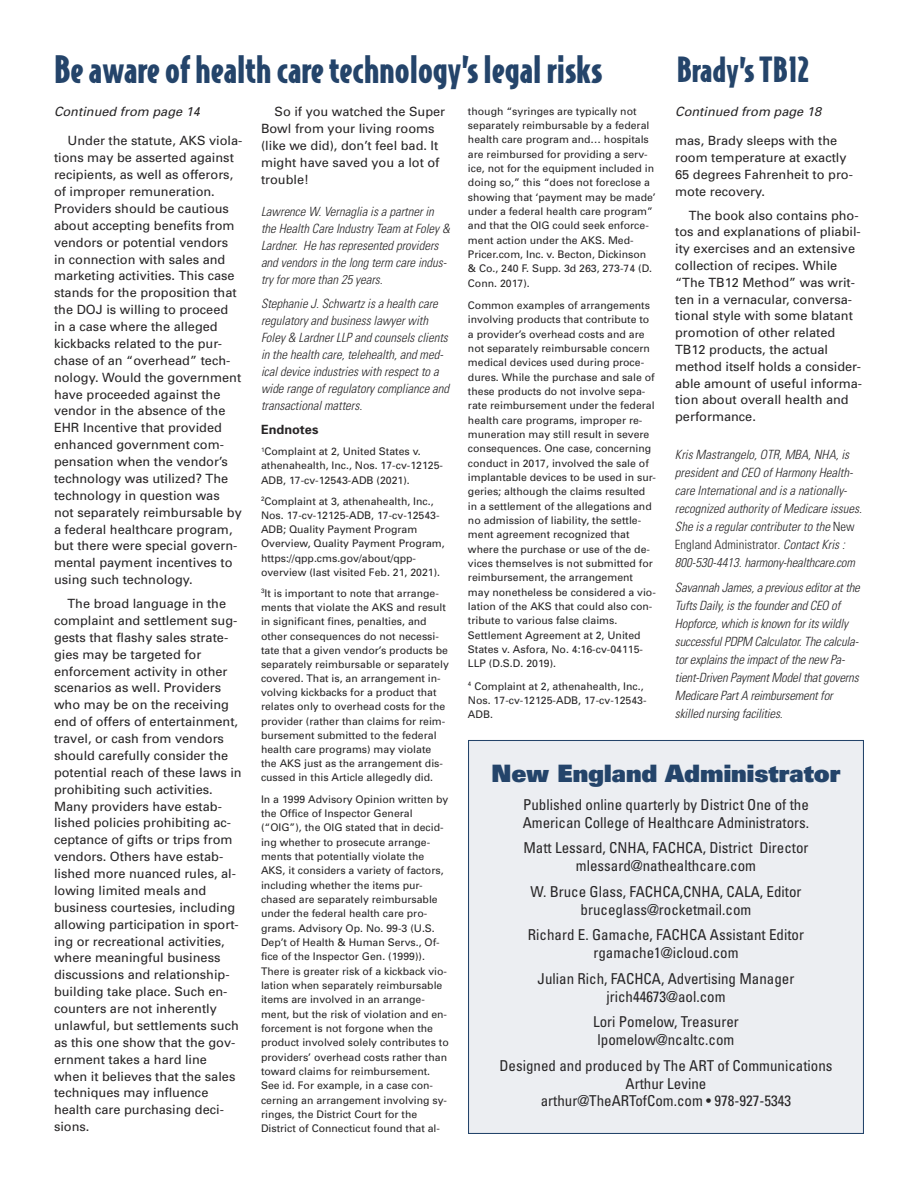
<style>
.page{position:relative;width:918px;height:1188px;background:#fff}
.page>*{position:absolute;margin:0;border:0;box-sizing:border-box;transform-origin:0 0}
.t1{font:900 36px "Bodega Sans";color:#24446a}
.t2{font:900 33px "Bodega Sans";color:#24446a}
.t3{font:900 24px "Univers";color:#24446a}
.t4{font:condensed 15px/17.7px "Univers";color:#272526;text-align:center}
.t5{font:12.75px/16.8px "Univers";color:#272526}
.t6{font:italic 300 condensed 12.75px/18px "Univers";color:#272526}
.t7{font:italic 12.75px "Univers";color:#272526}
.t8{font:700 12.75px "Univers";color:#272526}
.t9{font:10.5px/14.4px "Univers";color:#272526}
.s1{font-style:normal}
</style>
<div class="page">
<div style="left:469px;top:741px;width:394px;height:392px;background:#eceef2"></div>
<div style="left:468px;top:740px;width:396px;height:394px;border:1px solid #24446a"></div>
<p class="t1" style="left:54px;top:49px;width:550px">Be aware of health care technology’s legal risks</p>
<p class="t7" style="left:54px;top:107px;width:150px">Continued from page 14</p>
<p class="t2" style="left:677px;top:51px;width:134px">Brady’s TB12</p>
<p class="t7" style="left:675px;top:107px;width:150px">Continued from page 18</p>
<p class="t5" style="left:261px;top:105px;width:186px;text-indent:14px">So if you watched the Super<br>Bowl from your living rooms (like we did), don’t feel bad. It might have saved you a lot of trouble!</p>
<p class="t6" style="left:261px;top:204px;width:193px;line-height:17px">Lawrence W.Vernaglia is a partnerin the Health Care Industry Team atFoley &amp; Lardner. He has represented providers and vendors in the long term care indus&shy;try formore than 25 years.</p>
<p class="t6" style="left:261px;top:296px;width:192px;line-height:17px">Stephanie J.Schwartzis a health care regulatory and business lawyerwith Foley &amp; LardnerLLP and counsels clients in the health care,telehealth,and med&shy;icaldevice industries with respectto a wide range ofregulatory compliance and transactionalmatters.</p>
<p class="t8" style="left:261px;top:425px;width:59px">Endnotes</p>
<p class="t9" style="left:261px;top:445px;width:184px"><sup>1</sup>Complaint at 2, United States v. athenahealth, Inc., Nos. 17-cv-12125-<br>ADB, 17-cv-12543-ADB (2021).</p>
<p class="t9" style="left:261px;top:495px;width:185px"><sup>2</sup>Complaint at 3, athenahealth, Inc., Nos. 17-cv-12125-ADB, 17-cv-12543- ADB; Quality Payment Program Overview, Quality Payment Program, https://qpp.cms.gov/about/qpp&shy;overview (last visited Feb. 21, 2021).</p>
<p class="t9" style="left:261px;top:587px;width:189px"><sup>3</sup>It is important to note that arrange&shy;ments that violate the AKS and result in significant fines, penalties, and other consequences do not necessi&shy;tate that a given vendor’s products be separately reimbursable or separately covered. That is, an arrangement in&shy;volving kickbacks for a product that relates only to overhead costs for the provider (rather than claims for reim&shy;bursement submitted to the federal health care programs) may violate the AKS just as the arrangement dis&shy;cussed in this Article allegedly did.</p>
<p class="t9" style="left:261px;top:793px;width:189px">In a 1999 Advisory Opinion written by the Office of Inspector General (“OIG”), the OIG stated that in decid&shy;ing whether to prosecute arrange&shy;ments that potentially violate the AKS, it considers a variety of factors, including whether the items pur&shy;chased are separately reimbursable under the federal health care pro&shy;grams. Advisory Op. No. 99-3 (U.S.<br>Dep’t of Health &amp; Human Servs., Of&shy;fice of the Inspector Gen. (1999)).<br>There is greater risk of a kickback vio&shy;lation when separately reimbursable items are involved in an arrange&shy;ment, but the risk of violation and en&shy;forcement is not forgone when the product involved solely contributes to providers’ overhead costs rather than toward claims for reimbursement.<br>See id. For example, in a case con&shy;cerning an arrangement involving sy&shy;ringes, the District Court for the District of Connecticut found that al-</p>
<p class="t9" style="left:468px;top:105px;width:189px">though “syringes are typically not separately reimbursable by a federal health care program and… hospitals are reimbursed for providing a serv&shy;ice, not for the equipment included in doing so,” this “does not foreclose a showing that ‘payment may be made’ under a federal health care program” and that the OIG could seek enforce&shy;ment action under the AKS. Med-Pricer.com, Inc. v. Becton, Dickinson &amp; Co., 240 F. Supp. 3d 263, 273-74 (D.<br>Conn. 2017).</p>
<p class="t9" style="left:468px;top:299px;width:190px">Common examples of arrangements involving products that contribute to a provider’s overhead costs and are not separately reimbursable concern medical devices used during proce&shy;dures. While the purchase and sale of these products do not involve sepa&shy;rate reimbursement under the federal health care programs, improper re&shy;muneration may still result in severe consequences. One case, concerning conduct in 2017, involved the sale of implantable devices to be used in sur&shy;geries; although the claims resulted in a settlement of the allegations and no admission of liability, the settle&shy;ment agreement recognized that where the purchase or use of the de&shy;vices themselves is not submitted for reimbursement, the arrangement may nonetheless be considered a vio&shy;lation of the AKS that could also con&shy;tribute to various false claims.<br>Settlement Agreement at 2, United States v. Asfora, No. 4:16-cv-04115- LLP (D.S.D. 2019).</p>
<p class="t9" style="left:468px;top:680px;width:180px"><sup>4</sup> Complaint at 2, athenahealth, Inc.,<br>Nos. 17-cv-12125-ADB, 17-cv-12543-<br>ADB.</p>
<p class="t5" style="left:54px;top:134px;width:190px;text-indent:14px">Under the statute, AKS viola&shy;tions may be asserted against recipients, as well as offerors, of improper remuneration.<br>Providers should be cautious about accepting benefits from vendors or potential vendors in connection with sales and marketing activities. This case stands for the proposition that the DOJ is willing to proceed in a case where the alleged kickbacks related to the pur&shy;chase of an “overhead” tech&shy;nology. Would the government have proceeded against the vendor in the absence of the<br>EHR Incentive that provided enhanced government com&shy;pensation when the vendor’s technology was utilized? The technology in question was not separately reimbursable by a federal healthcare program, but there were special govern&shy;mental payment incentives to using such technology.</p>
<p class="t5" style="left:54px;top:596px;width:189px;text-indent:14px">The broad language in the complaint and settlement sug&shy;gests that flashy sales strate&shy;gies may be targeted for enforcement activity in other scenarios as well. Providers who may be on the receiving end of offers of entertainment, travel, or cash from vendors should carefully consider the potential reach of these laws in prohibiting such activities.<br>Many providers have estab&shy;lished policies prohibiting ac&shy;ceptance of gifts or trips from vendors. Others have estab&shy;lished more nuanced rules, al&shy;lowing limited meals and business courtesies, including allowing participation in sport&shy;ing or recreational activities, where meaningful business discussions and relationship&shy;building take place. Such en&shy;counters are not inherently unlawful, but settlements such as this one show that the gov&shy;ernment takes a hard line when it believes that the sales techniques may influence health care purchasing deci&shy;sions.</p>
<p class="t5" style="left:675px;top:134px;width:179px">mas, Brady sleeps with the room temperature at exactly<br>65 degrees Fahrenheit to pro&shy;mote recovery.</p>
<p class="t5" style="left:675px;top:208px;width:189px;text-indent:14px">The book also contains pho&shy;tos and explanations of pliabil&shy;ity exercises and an extensive collection of recipes. While “The TB12 Method” was writ&shy;ten in a vernacular, conversa&shy;tional style with some blatant promotion of other related<br>TB12 products, the actual method itself holds a consider&shy;able amount of useful informa&shy;tion about overall health and performance.</p>
<p class="t6" style="left:675px;top:446px;width:191px">Kris Mastrangelo,OTR,MBA,NHA,is presidentand CEO ofHarmony Health&shy;care International and is a nationally&shy;recognized authority ofMedicare issues.<br>She is a regularcontributerto the <span class="s1">N e w England Administrator</span>.ContactKris :<br>800-530-4413.harmony-healthcare.com</p>
<p class="t6" style="left:675px;top:579px;width:189px">Savannah James,a previouseditoratthe TuftsDaily,isthe founderand CEO of Hopforce,which isknown foritswildly successfulPDPM Calculator.The calcula&shy;torexplainsthe impactofthe new Pa&shy;tient-Driven PaymentModelthatgoverns Medicare PartA reimbursementfor skilled nursing facilities.</p>
<p class="t3" style="left:491px;top:765px;width:351px">New England Administrator</p>
<p class="t4" style="left:523px;top:797px;width:288px;text-align:left">Published online quarterly by District One of the<br>American College of Healthcare Administrators.</p>
<p class="t4" style="left:523px;top:841px;width:287px">Matt Lessard, CNHA, FACHCA, District Director mlessard@nathealthcare.com</p>
<p class="t4" style="left:530px;top:884px;width:273px">W. Bruce Glass, FACHCA,CNHA, CALA, Editor bruceglass@rocketmail.com</p>
<p class="t4" style="left:528px;top:928px;width:278px">Richard E. Gamache, FACHCA Assistant Editor rgamache1@icloud.com</p>
<p class="t4" style="left:538px;top:971px;width:258px">Julian Rich, FACHCA, Advertising Manager jrich44673@aol.com</p>
<p class="t4" style="left:593px;top:1015px;width:147px;text-align:left">Lori Pomelow, Treasurer lpomelow@ncaltc.com</p>
<p class="t4" style="left:499px;top:1058px;width:335px">Designed and produced by The ART of Communications<br>Arthur Levine<br>arthur@TheARTofCom.com • 978-927-5343</p>
</div>
